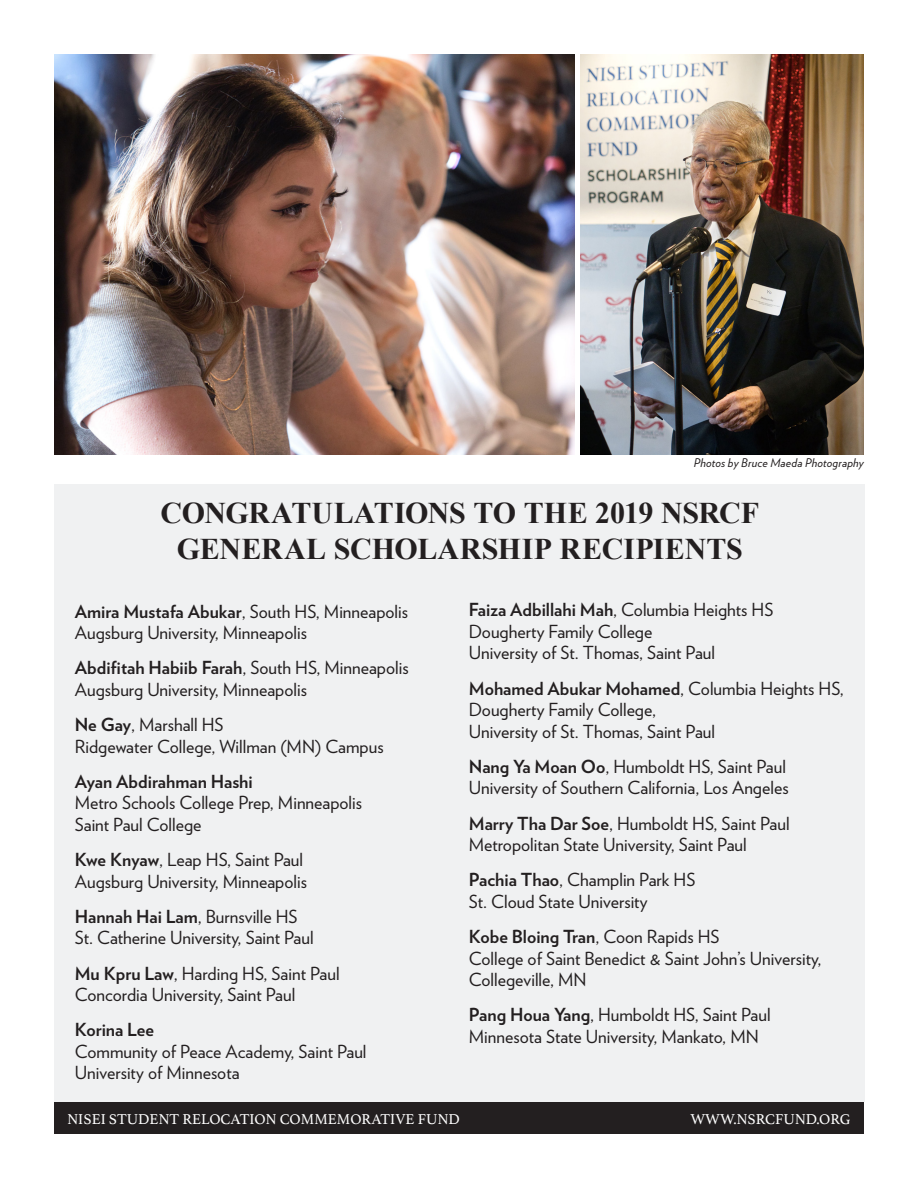
<style>
.page{position:relative;width:918px;height:1188px;background:#fff}
.page>*{position:absolute;margin:0;border:0;box-sizing:border-box;transform-origin:0 0}
.t1{font:700 30px "Times New Roman";letter-spacing:-.01em;color:#231f20}
.t2{font:18px/21.6px "Verlag";color:#231f20}
.t3{font:15px "Athelas";color:#fff}
.photo_credits{font:italic 12px "Verlag";letter-spacing:.015em;color:#231f20}
.s1{font-weight:700}
</style>
<div class="page">
<div style="left:54px;top:1100px;width:810px;height:34px;background:#231f20"></div>
<div style="left:54px;top:484px;width:811px;height:617px;background:#f0f1f2"></div>
<img style="left:54px;top:54px;width:521px;height:400px">
<img style="left:581px;top:54px;width:283px;height:400px">
<p class="photo_credits" style="left:694px;top:453px;width:172px">Photos by Bruce Maeda Photography</p>
<p class="t1" style="left:161px;top:492px;width:600px">CONGRATULATIONS TO THE 2019 NSRCF</p>
<p class="t1" style="left:177px;top:528px;width:568px">GENERAL SCHOLARSHIP RECIPIENTS</p>
<p class="t2" style="left:75px;top:600px;width:335px"><span class="s1">Amira Mustafa Abukar</span>, South HS, Minneapolis<br>Augsburg University, Minneapolis</p>
<p class="t2" style="left:75px;top:656px;width:335px"><span class="s1">Abdifitah Habiib Farah</span>, South HS, Minneapolis<br>Augsburg University, Minneapolis</p>
<p class="t2" style="left:75px;top:713px;width:310px"><span class="s1">Ne Gay</span>, Marshall HS<br>Ridgewater College, Willman (MN) Campus</p>
<p class="t2" style="left:75px;top:770px;width:289px"><span class="s1">Ayan Abdirahman Hashi<br></span>Metro Schools College Prep, Minneapolis<br>Saint Paul College</p>
<p class="t2" style="left:75px;top:848px;width:234px"><span class="s1">Kwe Knyaw</span>, Leap HS, Saint Paul<br>Augsburg University, Minneapolis</p>
<p class="t2" style="left:75px;top:905px;width:240px"><span class="s1">Hannah Hai Lam</span>, Burnsville HS<br>St. Catherine University, Saint Paul</p>
<p class="t2" style="left:75px;top:961px;width:266px"><span class="s1">Mu Kpru Law</span>, Harding HS, Saint Paul<br>Concordia University, Saint Paul</p>
<p class="t2" style="left:75px;top:1018px;width:293px"><span class="s1">Korina Lee<br></span>Community of Peace Academy, Saint Paul<br>University of Minnesota</p>
<p class="t2" style="left:469px;top:598px;width:306px"><span class="s1">Faiza Adbillahi Mah</span>, Columbia Heights HS<br>Dougherty Family College<br>University of St. Thomas, Saint Paul</p>
<p class="t2" style="left:469px;top:676px;width:376px"><span class="s1">Mohamed Abukar Mohamed</span>, Columbia Heights HS,<br>Dougherty Family College,<br>University of St. Thomas, Saint Paul</p>
<p class="t2" style="left:469px;top:755px;width:321px"><span class="s1">Nang Ya Moan Oo</span>, Humboldt HS, Saint Paul<br>University of Southern California, Los Angeles</p>
<p class="t2" style="left:469px;top:811px;width:322px"><span class="s1">Marry Tha Dar Soe</span>, Humboldt HS, Saint Paul<br>Metropolitan State University, Saint Paul</p>
<p class="t2" style="left:469px;top:868px;width:228px"><span class="s1">Pachia Thao</span>, Champlin Park HS<br>St. Cloud State University</p>
<p class="t2" style="left:469px;top:925px;width:354px"><span class="s1">Kobe Bloing Tran</span>, Coon Rapids HS<br>College of Saint Benedict &amp; Saint John’s University,<br>Collegeville, MN</p>
<p class="t2" style="left:469px;top:1003px;width:303px"><span class="s1">Pang Houa Yang</span>, Humboldt HS, Saint Paul<br>Minnesota State University, Mankato, MN</p>
<p class="t3" style="left:68px;top:1107px;width:394px">NISEI STUDENT RELOCATION COMMEMORATIVE FUND</p>
<p class="t3" style="left:691px;top:1107px;width:161px">WWW.NSRCFUND.ORG</p>
</div>
